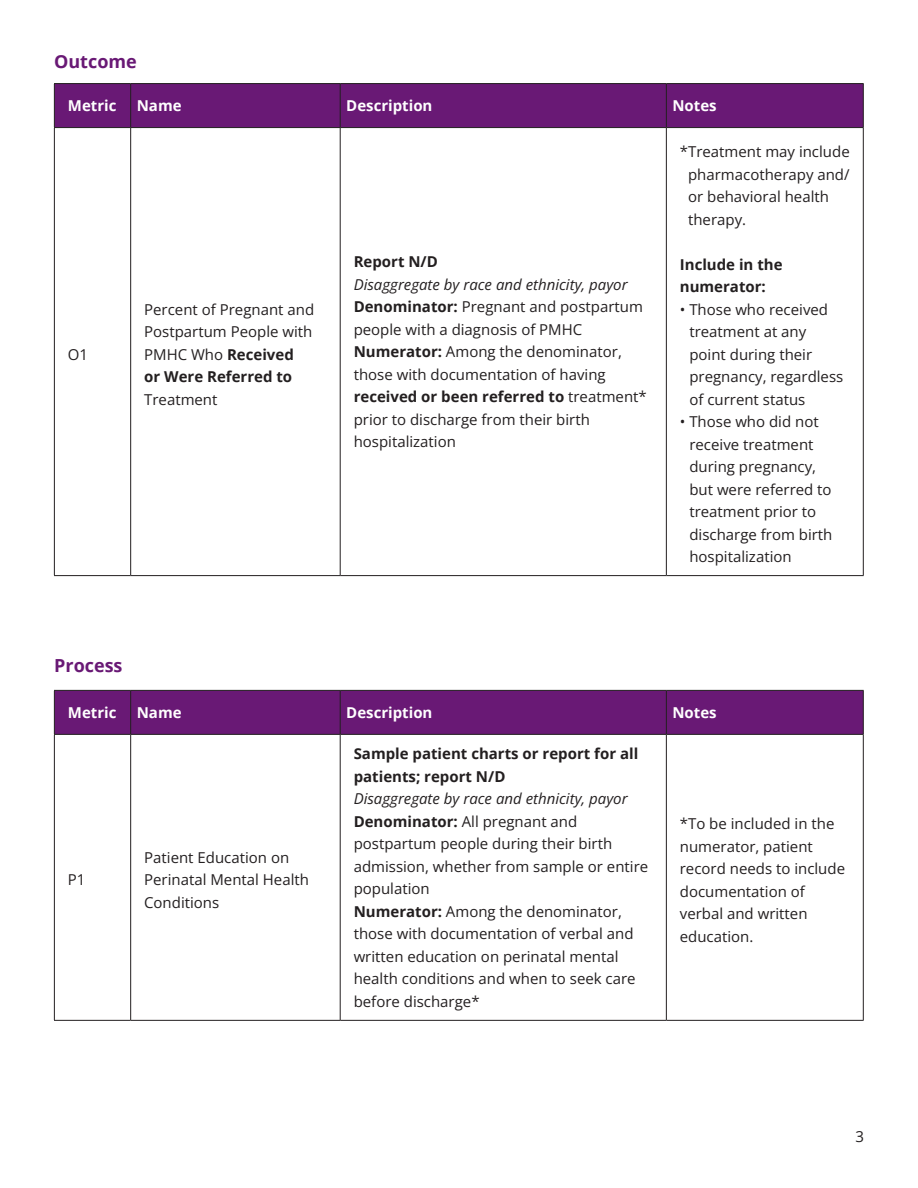
<style>
.page{position:relative;width:918px;height:1188px;background:#fff}
.page>*{position:absolute;margin:0;border:0;box-sizing:border-box;transform-origin:0 0}
.t1{font:700 18px "Open Sans";color:#691975}
.t2{font:15px/22.5px "Open Sans";color:#231f20}
.t3{font:700 15px/22.5px "Open Sans";color:#231f20}
.t4{font:italic 15px "Open Sans";color:#231f20}
.t5{font:700 15px "Open Sans";color:#fff}
.s1{font-weight:700}
</style>
<div class="page">
<div style="left:55px;top:84px;width:808px;height:43px;background:#691975"></div>
<hr style="left:54px;top:83px;width:77px;height:1px;background:#231f20">
<hr style="left:54px;top:84px;width:1px;height:43px;background:#231f20">
<hr style="left:131px;top:83px;width:209px;height:1px;background:#231f20">
<hr style="left:130px;top:84px;width:1px;height:43px;background:#231f20">
<hr style="left:340px;top:83px;width:326px;height:1px;background:#231f20">
<hr style="left:340px;top:84px;width:1px;height:43px;background:#231f20">
<hr style="left:666px;top:83px;width:198px;height:1px;background:#231f20">
<hr style="left:666px;top:84px;width:1px;height:43px;background:#231f20">
<hr style="left:863px;top:84px;width:1px;height:43px;background:#231f20">
<hr style="left:54px;top:127px;width:77px;height:1px;background:#231f20">
<hr style="left:54px;top:128px;width:1px;height:447px;background:#231f20">
<hr style="left:131px;top:127px;width:209px;height:1px;background:#231f20">
<hr style="left:130px;top:128px;width:1px;height:447px;background:#231f20">
<hr style="left:340px;top:127px;width:326px;height:1px;background:#231f20">
<hr style="left:340px;top:128px;width:1px;height:447px;background:#231f20">
<hr style="left:666px;top:127px;width:198px;height:1px;background:#231f20">
<hr style="left:666px;top:128px;width:1px;height:447px;background:#231f20">
<hr style="left:863px;top:128px;width:1px;height:447px;background:#231f20">
<hr style="left:54px;top:575px;width:77px;height:1px;background:#231f20">
<hr style="left:131px;top:575px;width:209px;height:1px;background:#231f20">
<hr style="left:340px;top:575px;width:326px;height:1px;background:#231f20">
<hr style="left:666px;top:575px;width:198px;height:1px;background:#231f20">
<div style="left:55px;top:691px;width:808px;height:43px;background:#691975"></div>
<hr style="left:54px;top:690px;width:77px;height:1px;background:#231f20">
<hr style="left:54px;top:691px;width:1px;height:43px;background:#231f20">
<hr style="left:131px;top:690px;width:209px;height:1px;background:#231f20">
<hr style="left:130px;top:691px;width:1px;height:43px;background:#231f20">
<hr style="left:340px;top:690px;width:326px;height:1px;background:#231f20">
<hr style="left:340px;top:691px;width:1px;height:43px;background:#231f20">
<hr style="left:666px;top:690px;width:198px;height:1px;background:#231f20">
<hr style="left:666px;top:691px;width:1px;height:43px;background:#231f20">
<hr style="left:863px;top:691px;width:1px;height:43px;background:#231f20">
<hr style="left:54px;top:734px;width:77px;height:1px;background:#231f20">
<hr style="left:54px;top:735px;width:1px;height:285px;background:#231f20">
<hr style="left:131px;top:734px;width:209px;height:1px;background:#231f20">
<hr style="left:130px;top:735px;width:1px;height:285px;background:#231f20">
<hr style="left:340px;top:734px;width:326px;height:1px;background:#231f20">
<hr style="left:340px;top:735px;width:1px;height:285px;background:#231f20">
<hr style="left:666px;top:734px;width:198px;height:1px;background:#231f20">
<hr style="left:666px;top:735px;width:1px;height:285px;background:#231f20">
<hr style="left:863px;top:735px;width:1px;height:285px;background:#231f20">
<hr style="left:54px;top:1020px;width:77px;height:1px;background:#231f20">
<hr style="left:131px;top:1020px;width:209px;height:1px;background:#231f20">
<hr style="left:340px;top:1020px;width:326px;height:1px;background:#231f20">
<hr style="left:666px;top:1020px;width:198px;height:1px;background:#231f20">
<p class="t1" style="left:54px;top:49px;width:84px">Outcome</p>
<p class="t5" style="left:68px;top:95px;width:50px">Metric</p>
<p class="t5" style="left:137px;top:95px;width:46px">Name</p>
<p class="t5" style="left:346px;top:95px;width:88px">Description</p>
<p class="t5" style="left:672px;top:95px;width:46px">Notes</p>
<p class="t2" style="left:68px;top:343px;width:22px">O1</p>
<p class="t2" style="left:144px;top:298px;width:172px">Percent of Pregnant and<br>Postpartum People with<br>PMHC Who <span class="s1">Received<br>or Were Referred to<br></span>Treatment</p>
<p class="t3" style="left:354px;top:250px;width:86px">Report N/D</p>
<p class="t4" style="left:354px;top:274px;width:275px">Disaggregate by race and ethnicity, payor</p>
<p class="t2" style="left:354px;top:295px;width:291px"><span class="s1">Denominator:</span> Pregnant and postpartum people with a diagnosis of PMHC</p>
<p class="t2" style="left:354px;top:340px;width:295px"><span class="s1">Numerator:</span> Among the denominator, those with documentation of having <span class="s1">received or been referred to</span> treatment* prior to discharge from their birth hospitalization</p>
<p class="t2" style="left:688px;top:140px;width:163px;text-indent:-8px">*Treatment may include pharmacotherapy and/ or behavioral health therapy.</p>
<p class="t3" style="left:680px;top:253px;width:104px">Include in the numerator:</p>
<p class="t2" style="left:689px;top:298px;width:155px;text-indent:-10px">• Those who received treatment at any point during their pregnancy, regardless of current status</p>
<p class="t2" style="left:689px;top:410px;width:145px;text-indent:-10px">• Those who did not receive treatment during pregnancy, but were referred to treatment prior to discharge from birth hospitalization</p>
<p class="t1" style="left:54px;top:653px;width:70px">Process</p>
<p class="t5" style="left:68px;top:702px;width:50px">Metric</p>
<p class="t5" style="left:137px;top:702px;width:46px">Name</p>
<p class="t5" style="left:346px;top:702px;width:88px">Description</p>
<p class="t5" style="left:672px;top:702px;width:46px">Notes</p>
<p class="t2" style="left:68px;top:868px;width:19px">P1</p>
<p class="t2" style="left:144px;top:846px;width:166px">Patient Education on<br>Perinatal Mental Health<br>Conditions</p>
<p class="t3" style="left:354px;top:742px;width:286px">Sample patient charts or report for all patients; report N/D</p>
<p class="t4" style="left:354px;top:788px;width:275px">Disaggregate by race and ethnicity, payor</p>
<p class="t2" style="left:354px;top:810px;width:296px"><span class="s1">Denominator:</span> All pregnant and postpartum people during their birth admission, whether from sample or entire population</p>
<p class="t2" style="left:354px;top:900px;width:284px"><span class="s1">Numerator:</span> Among the denominator, those with documentation of verbal and written education on perinatal mental health conditions and when to seek care before discharge*</p>
<p class="t2" style="left:680px;top:812px;width:167px">*To be included in the numerator, patient record needs to include documentation of verbal and written education.</p>
<p class="t2" style="left:855px;top:1125px;width:10px">3</p>
</div>
